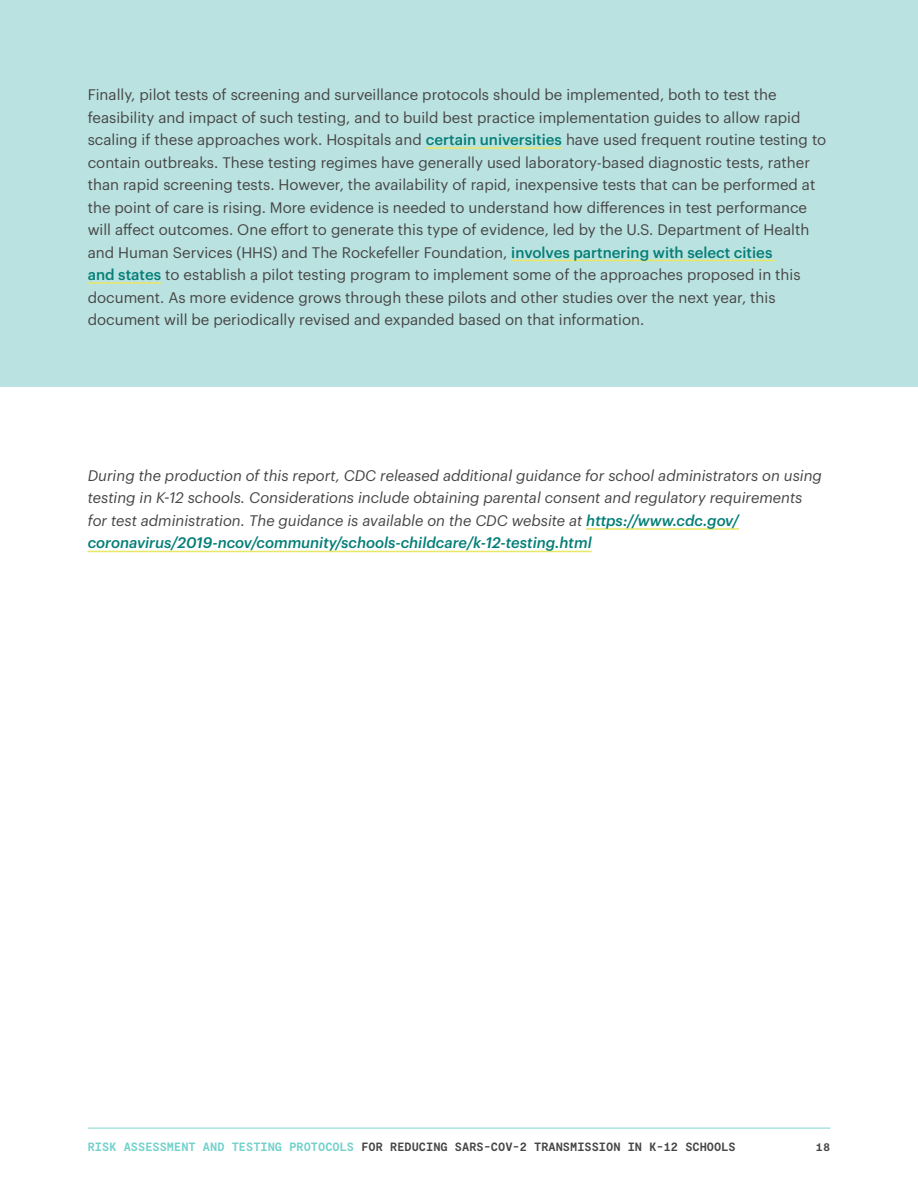
<style>
.page{position:relative;width:918px;height:1188px;background:#fff}
.page>*{position:absolute;margin:0;border:0;box-sizing:border-box;transform-origin:0 0}
.t1{font:15px/22.5px "Graphik";color:#464646}
.t2{font:italic 15px/22.5px "Graphik";color:#464646}
.t3{font:12px "Moderat Mono Bold";color:#464646}
.s1{font-weight:500;color:#047e77}
.s2{color:#71d1cb}
</style>
<div class="page">
<hr style="left:88px;top:1127px;width:742px;height:2px;background:#aae3e0">
<div style="left:0;top:0;width:918px;height:387px;background:#bae2e0"></div>
<hr style="left:426px;top:147px;width:136px;height:2px;background:#e9e866">
<hr style="left:511px;top:260px;width:265px;height:1px;background:#e9e866">
<hr style="left:88px;top:282px;width:73px;height:2px;background:#e9e866">
<hr style="left:586px;top:528px;width:153px;height:2px;background:#e9e866">
<hr style="left:88px;top:551px;width:504px;height:1px;background:#e9e866">
<p class="t1" style="left:88px;top:82px;width:740px">Finally, pilot tests of screening and surveillance protocols should be implemented, both to test the feasibility and impact of such testing, and to build best practice implementation guides to allow rapid scaling if these approaches work. Hospitals and <span class="s1">certain universities</span> have used frequent routine testing to contain outbreaks. These testing regimes have generally used laboratory-based diagnostic tests, rather than rapid screening tests. However, the availability of rapid, inexpensive tests that can be performed at the point of care is rising. More evidence is needed to understand how differences in test performance will affect outcomes. One effort to generate this type of evidence, led by the U.S. Department of Health and Human Services (HHS) and The Rockefeller Foundation, <span class="s1">involves partnering with select cities<br>and states</span> to establish a pilot testing program to implement some of the approaches proposed in this document. As more evidence grows through these pilots and other studies over the next year, this document will be periodically revised and expanded based on that information.</p>
<p class="t2" style="left:88px;top:463px;width:736px">During the production of this report, CDC released additional guidance for school administrators on using testing in K-12 schools. Considerations include obtaining parental consent and regulatory requirements for test administration. The guidance is available on the CDC website at <span class="s1">https://www.cdc.gov/ coronavirus/2019-ncov/community/schools-childcare/k-12-testing.html</span></p>
<p class="t3" style="left:88px;top:1140px;width:650px"><span class="s2">RISK ASSESSMENT AND TESTING PROTOCOLS</span> FOR REDUCING SARS-COV-2 TRANSMISSION IN K-12 SCHOOLS</p>
<p class="t3" style="left:816px;top:1140px;width:16px">18</p>
</div>
